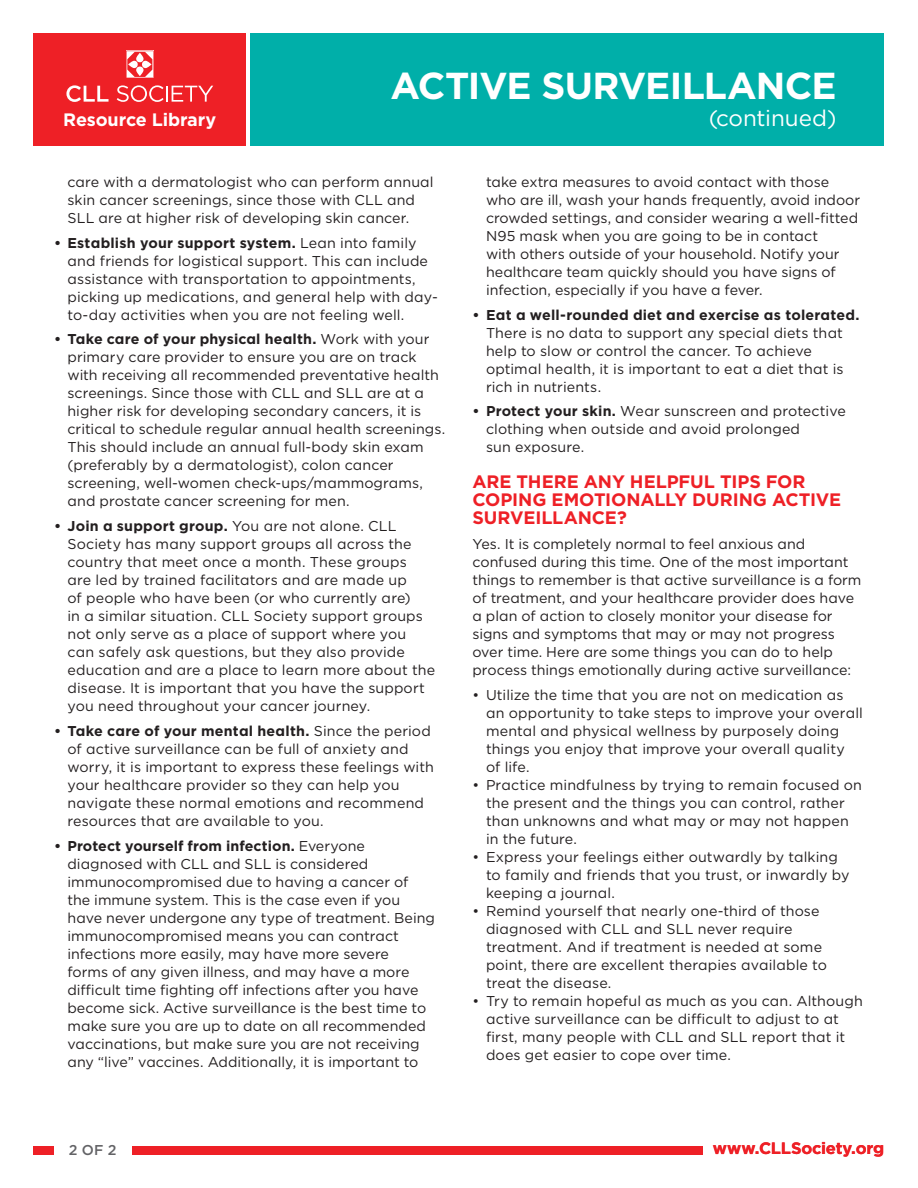
<style>
.page{position:relative;width:918px;height:1188px;background:#fff}
.page>*{position:absolute;margin:0;border:0;box-sizing:border-box;transform-origin:0 0}
.t1{font:700 37.5px "Gotham";letter-spacing:-.025em;color:#fff}
.t2{font:22.5px "Gotham";letter-spacing:-.005em;color:#fff}
.t3{font:700 18px/18px "Gotham";letter-spacing:-.005em;color:#ee2026}
.t4{font:700 18px "Gotham";letter-spacing:-.01em;color:#fff}
.t5{font:700 16.5px "Gotham";letter-spacing:-.015em;color:#ee2026}
.t6{font:14.25px/18px "Gotham";letter-spacing:.005em;color:#231f20}
.t7{font:500 14.25px "Gotham";color:#636366}
.s1{font-weight:700}
</style>
<div class="page">
<div style="left:34px;top:34px;width:212px;height:112px;background:#ee2026"></div>
<div style="left:251px;top:34px;width:633px;height:112px;background:#00afa9"></div>
<div style="left:34px;top:1146px;width:669px;height:8px;background:#ee2026"></div>
<svg style="left:126px;top:51px;width:28px;height:27px"></svg>
<svg style="left:136px;top:53px;width:8px;height:9px"></svg>
<svg style="left:136px;top:67px;width:8px;height:9px"></svg>
<svg style="left:142px;top:61px;width:10px;height:7px"></svg>
<svg style="left:128px;top:61px;width:10px;height:7px"></svg>
<svg style="left:66px;top:85px;width:43px;height:17px"></svg>
<svg style="left:117px;top:85px;width:96px;height:17px"></svg>
<div style="left:54px;top:1137px;width:77px;height:25px;background:#fff"></div>
<p class="t4" style="left:63px;top:107px;width:155px">Resource Library</p>
<p class="t1" style="left:391px;top:61px;width:447px">ACTIVE SURVEILLANCE</p>
<p class="t2" style="left:709px;top:103px;width:129px">(continued)</p>
<p class="t6" style="left:68px;top:173px;width:368px">care with a dermatologist who can perform annual skin cancer screenings, since those with CLL and<br>SLL are at higher risk of developing skin cancer.</p>
<p class="t6" style="left:68px;top:233px;width:372px;text-indent:-14px"><span class="s1">• Establish your support system.</span> Lean into family and friends for logistical support. This can include assistance with transportation to appointments, picking up medications, and general help with day&shy;to-day activities when you are not feeling well.</p>
<p class="t6" style="left:68px;top:330px;width:379px;text-indent:-14px"><span class="s1">• Take care of your physical health.</span> Work with your primary care provider to ensure you are on track with receiving all recommended preventative health screenings. Since those with CLL and SLL are at a higher risk for developing secondary cancers, it is critical to schedule regular annual health screenings.<br>This should include an annual full-body skin exam (preferably by a dermatologist), colon cancer screening, well-women check-ups/mammograms, and prostate cancer screening for men.</p>
<p class="t6" style="left:68px;top:517px;width:369px;text-indent:-14px"><span class="s1">• Join a support group.</span> You are not alone. CLL Society has many support groups all across the country that meet once a month. These groups<br>are led by trained facilitators and are made up<br>of people who have been (or who currently are)<br>in a similar situation. CLL Society support groups not only serve as a place of support where you can safely ask questions, but they also provide education and are a place to learn more about the disease. It is important that you have the support you need throughout your cancer journey.</p>
<p class="t6" style="left:68px;top:722px;width:368px;text-indent:-14px"><span class="s1">• Take care of your mental health.</span> Since the period of active surveillance can be full of anxiety and worry, it is important to express these feelings with your healthcare provider so they can help you navigate these normal emotions and recommend resources that are available to you.</p>
<p class="t6" style="left:68px;top:836px;width:369px;text-indent:-14px"><span class="s1">• Protect yourself from infection.</span> Everyone diagnosed with CLL and SLL is considered immunocompromised due to having a cancer of<br>the immune system. This is the case even if you have never undergone any type of treatment. Being immunocompromised means you can contract infections more easily, may have more severe<br>forms of any given illness, and may have a more difficult time fighting off infections after you have become sick. Active surveillance is the best time to make sure you are up to date on all recommended vaccinations, but make sure you are not receiving any “live” vaccines. Additionally, it is important to</p>
<p class="t6" style="left:486px;top:173px;width:376px">take extra measures to avoid contact with those who are ill, wash your hands frequently, avoid indoor crowded settings, and consider wearing a well-fitted N95 mask when you are going to be in contact<br>with others outside of your household. Notify your healthcare team quickly should you have signs of infection, especially if you have a fever.</p>
<p class="t6" style="left:486px;top:305px;width:375px;text-indent:-14px"><span class="s1">• Eat a well-rounded diet and exercise as tolerated.<br></span>There is no data to support any special diets that help to slow or control the cancer. To achieve optimal health, it is important to eat a diet that is rich in nutrients.</p>
<p class="t6" style="left:486px;top:402px;width:361px;text-indent:-14px"><span class="s1">• Protect your skin.</span> Wear sunscreen and protective clothing when outside and avoid prolonged<br>sun exposure.</p>
<p class="t3" style="left:472px;top:473px;width:370px">ARE THERE ANY HELPFUL TIPS FOR<br>COPING EMOTIONALLY DURING ACTIVE<br>SURVEILLANCE?</p>
<p class="t6" style="left:472px;top:535px;width:391px">Yes. It is completely normal to feel anxious and confused during this time. One of the most important things to remember is that active surveillance is a form of treatment, and your healthcare provider does have a plan of action to closely monitor your disease for signs and symptoms that may or may not progress over time. Here are some things you can do to help process things emotionally during active surveillance:</p>
<p class="t6" style="left:486px;top:686px;width:378px;text-indent:-14px">• Utilize the time that you are not on medication as an opportunity to take steps to improve your overall mental and physical wellness by purposely doing things you enjoy that improve your overall quality<br>of life.</p>
<p class="t6" style="left:486px;top:776px;width:377px;text-indent:-14px">• Practice mindfulness by trying to remain focused on the present and the things you can control, rather than unknowns and what may or may not happen in the future.</p>
<p class="t6" style="left:486px;top:848px;width:365px;text-indent:-14px">• Express your feelings either outwardly by talking to family and friends that you trust, or inwardly by keeping a journal.</p>
<p class="t6" style="left:486px;top:902px;width:343px;text-indent:-14px">• Remind yourself that nearly one-third of those diagnosed with CLL and SLL never require treatment. And if treatment is needed at some point, there are excellent therapies available to treat the disease.</p>
<p class="t6" style="left:486px;top:992px;width:378px;text-indent:-14px">• Try to remain hopeful as much as you can. Although active surveillance can be difficult to adjust to at first, many people with CLL and SLL report that it does get easier to cope over time.</p>
<p class="t7" style="left:69px;top:1141px;width:49px">2 OF 2</p>
<p class="t5" style="left:713px;top:1137px;width:173px">www.CLLSociety.org</p>
</div>
